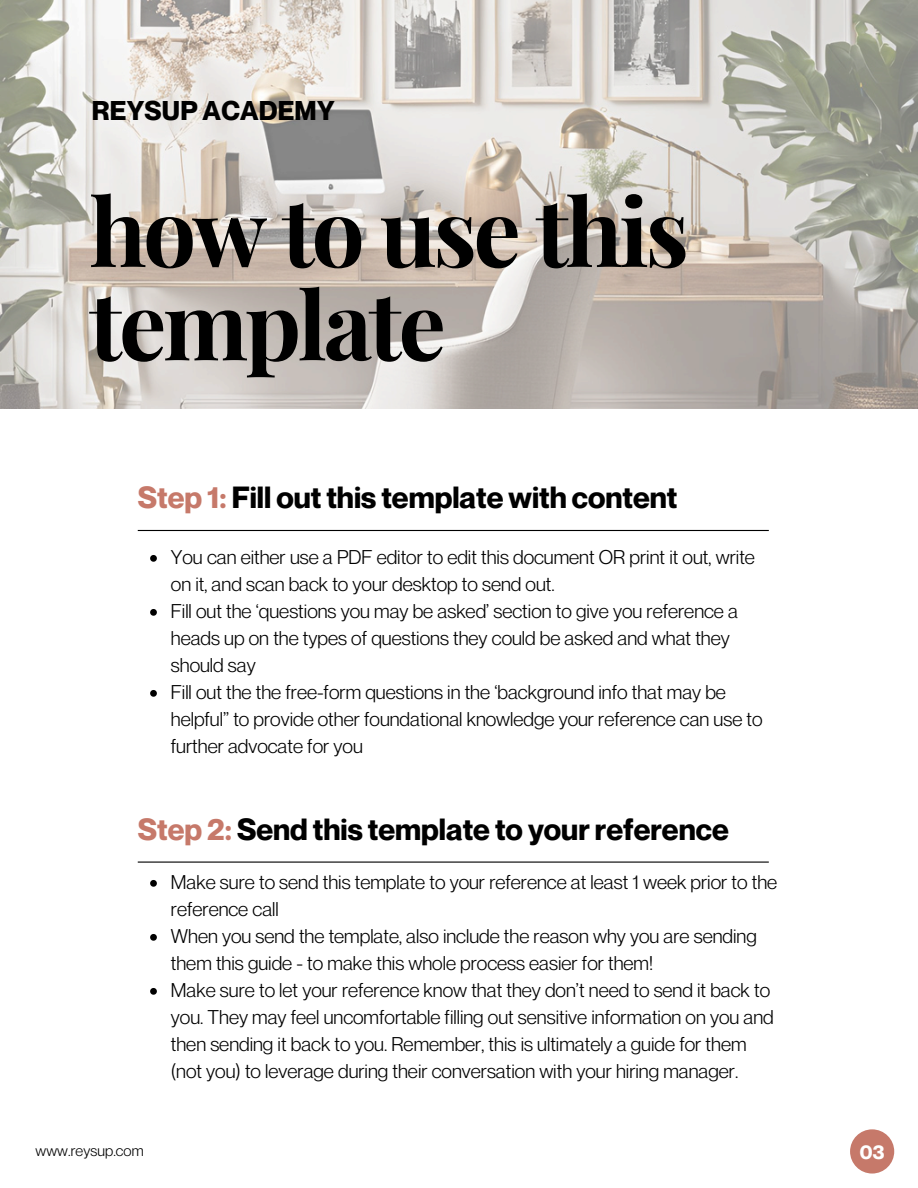
<style>
.page{position:relative;width:918px;height:1188px;background:#fff}
.page>*{position:absolute;margin:0;border:0;box-sizing:border-box;transform-origin:0 0}
.t1{font:700 94.2px/93.3px "Playfair Display";letter-spacing:-.035em;color:#000}
.t2{font:700 30px "Neue Montreal";color:#000}
.t3{font:700 26.55px "Neue Montreal";letter-spacing:.01em;color:#000}
.t4{font:19.5px/27px "Neue Montreal";color:#000}
.t5{font:700 19.5px "Neue Montreal";color:#fff}
.t6{font:15px "Neue Montreal";letter-spacing:.01em;color:#000}
.s1{color:#c6796a}
</style>
<div class="page">
<img style="left:0;top:0;width:918px;height:408px">
<div style="left:850px;top:1129px;width:44px;height:45px;background:#c6796a;border-radius:50%"></div>
<hr style="left:138px;top:530px;width:631px;height:1px;background:#000">
<svg style="left:150px;top:555px;width:7px;height:7px"></svg>
<svg style="left:150px;top:609px;width:7px;height:7px"></svg>
<svg style="left:150px;top:690px;width:7px;height:7px"></svg>
<hr style="left:138px;top:862px;width:631px;height:1px;background:#000">
<svg style="left:150px;top:880px;width:7px;height:7px"></svg>
<svg style="left:150px;top:934px;width:7px;height:7px"></svg>
<svg style="left:150px;top:988px;width:7px;height:7px"></svg>
<p class="t3" style="left:92px;top:95px;width:244px">REYSUP ACADEMY</p>
<h2 class="t1" style="left:89px;top:181px;width:601px">how to use this template</h2>
<p class="t2" style="left:138px;top:479px;width:541px"><span class="s1">Step 1:</span> Fill out this template with content</p>
<p class="t4" style="left:171px;top:543px;width:586px">You can either use a PDF editor to edit this document OR print it out, write on it, and scan back to your desktop to send out.</p>
<h2 class="t4" style="left:171px;top:597px;width:569px">Fill out the ‘questions you may be asked’ section to give you reference a heads up on the types of questions they could be asked and what they should say</h2>
<p class="t4" style="left:171px;top:678px;width:593px">Fill out the the free-form questions in the ‘background info that may be helpful” to provide other foundational knowledge your reference can use to further advocate for you</p>
<p class="t2" style="left:138px;top:811px;width:593px"><span class="s1">Step 2:</span> Send this template to your reference</p>
<p class="t4" style="left:171px;top:868px;width:608px">Make sure to send this template to your reference at least 1 week prior to the reference call</p>
<p class="t4" style="left:171px;top:922px;width:587px">When you send the template, also include the reason why you are sending them this guide - to make this whole process easier for them!</p>
<p class="t4" style="left:171px;top:976px;width:604px">Make sure to let your reference know that they don’t need to send it back to you. They may feel uncomfortable filling out sensitive information on you and then sending it back to you. Remember, this is ultimately a guide for them (not you) to leverage during their conversation with your hiring manager.</p>
<h3 class="t6" style="left:35px;top:1141px;width:110px">www.reysup.com</h3>
<p class="t5" style="left:860px;top:1140px;width:26px">03</p>
</div>
